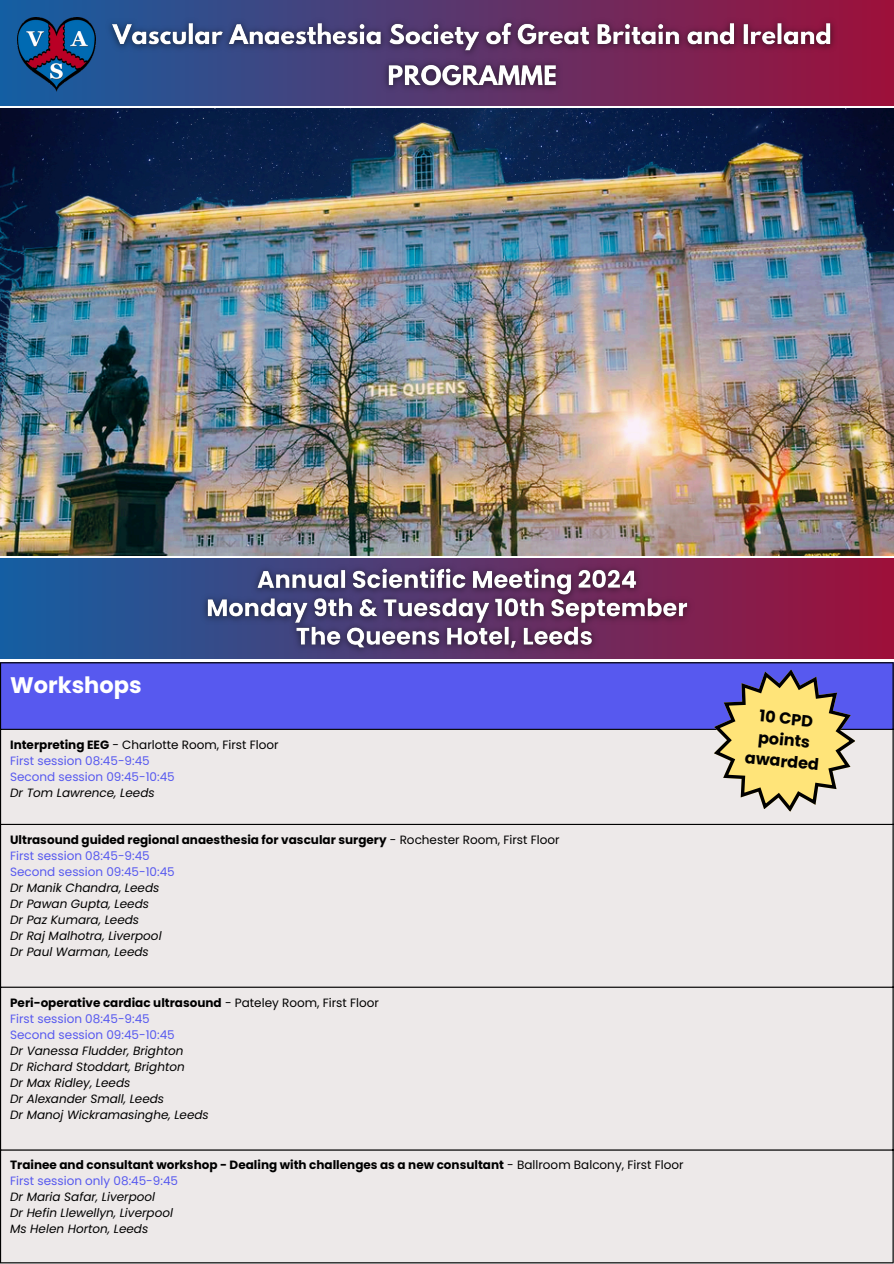
<style>
.page{position:relative;width:894px;height:1264px;background:#fff}
.page>*{position:absolute;margin:0;border:0;box-sizing:border-box;transform-origin:0 0}
.t1{font:700 22.5px "Poppins";color:#fff}
.t2{font:700 16.05px/21.3px "Poppins";color:#000;text-align:center}
.t3{font:italic 12px "Poppins";color:#000}
.t4{font:700 12px "Poppins";color:#000}
.t5{font:12px "Poppins";color:#5759ef}
.t6{font:12px "Poppins";color:#000}
.s1{font-weight:700}
.s2{font-weight:400}
</style>
<div class="page">
<div style="left:0;top:662px;width:893px;height:67px;background:#5759ef"></div>
<div style="left:1px;top:730px;width:891px;height:532px;background:#ede9e9"></div>
<hr style="left:0;top:663px;width:1px;height:599px;background:#000">
<hr style="left:892px;top:663px;width:1px;height:599px;background:#000">
<hr style="left:0;top:662px;width:893px;height:1px;background:#000">
<hr style="left:0;top:728px;width:893px;height:2px;background:#000">
<hr style="left:0;top:823px;width:893px;height:2px;background:#000">
<hr style="left:0;top:986px;width:893px;height:1px;background:#000">
<hr style="left:0;top:1149px;width:893px;height:1px;background:#000">
<hr style="left:0;top:1262px;width:893px;height:1px;background:#000">
<svg style="left:0;top:558px;width:893px;height:100px"></svg>
<img style="left:0;top:108px;width:893px;height:447px">
<div style="left:0;top:0;width:893px;height:106px;background:linear-gradient(to right,#135fa3,#9d103a)"></div>
<img style="left:18px;top:18px;width:77px;height:74px">
<img style="left:100px;top:12px;width:742px;height:87px">
<img style="left:197px;top:558px;width:501px;height:101px">
<svg style="left:713px;top:669px;width:142px;height:143px"></svg>
<p class="t1" style="left:10px;top:669px;width:133px">Workshops</p>
<p class="t6" style="left:10px;top:736px;width:270px"><span class="s1">Interpreting EEG</span> - Charlotte Room, First Floor</p>
<p class="t5" style="left:10px;top:752px;width:141px">First session 08:45-9:45</p>
<p class="t5" style="left:10px;top:768px;width:166px">Second session 09:45-10:45</p>
<p class="t3" style="left:10px;top:784px;width:146px">Dr Tom Lawrence, Leeds</p>
<p class="t4" style="left:10px;top:831px;width:551px">Ultrasound guided regional anaesthesia for vascular surgery <span class="s2">- Rochester Room, First Floor</span></p>
<p class="t5" style="left:10px;top:847px;width:141px">First session 08:45-9:45</p>
<p class="t5" style="left:10px;top:863px;width:166px">Second session 09:45-10:45</p>
<p class="t3" style="left:10px;top:879px;width:151px">Dr Manik Chandra, Leeds</p>
<p class="t3" style="left:10px;top:895px;width:140px">Dr Pawan Gupta, Leeds</p>
<p class="t3" style="left:10px;top:911px;width:130px">Dr Paz Kumara, Leeds</p>
<p class="t3" style="left:10px;top:927px;width:153px">Dr Raj Malhotra, Liverpool</p>
<p class="t3" style="left:10px;top:943px;width:140px">Dr Paul Warman, Leeds</p>
<p class="t4" style="left:10px;top:993px;width:370px">Peri-operative cardiac ultrasound <span class="s2">- Pateley Room, First Floor</span></p>
<p class="t5" style="left:10px;top:1009px;width:141px">First session 08:45-9:45</p>
<p class="t5" style="left:10px;top:1025px;width:166px">Second session 09:45-10:45</p>
<p class="t3" style="left:10px;top:1041px;width:175px">Dr Vanessa Fludder, Brighton</p>
<p class="t3" style="left:10px;top:1057px;width:176px">Dr Richard Stoddart, Brighton</p>
<p class="t3" style="left:10px;top:1073px;width:122px">Dr Max Ridley, Leeds</p>
<p class="t3" style="left:10px;top:1089px;width:155px">Dr Alexander Small, Leeds</p>
<p class="t3" style="left:10px;top:1105px;width:200px">Dr Manoj Wickramasinghe, Leeds</p>
<p class="t4" style="left:10px;top:1156px;width:674px">Trainee and consultant workshop - Dealing with challenges as a new consultant <span class="s2">- Ballroom Balcony, First Floor</span></p>
<p class="t5" style="left:10px;top:1172px;width:169px">First session only 08:45-9:45</p>
<p class="t3" style="left:10px;top:1188px;width:146px">Dr Maria Safar, Liverpool</p>
<p class="t3" style="left:10px;top:1204px;width:164px">Dr Hefin Llewellyn, Liverpool</p>
<p class="t3" style="left:10px;top:1220px;width:140px">Ms Helen Horton, Leeds</p>
<p class="t2" style="left:750px;top:704px;width:76px;rotate:6deg">10 CPD points awarded</p>
</div>
